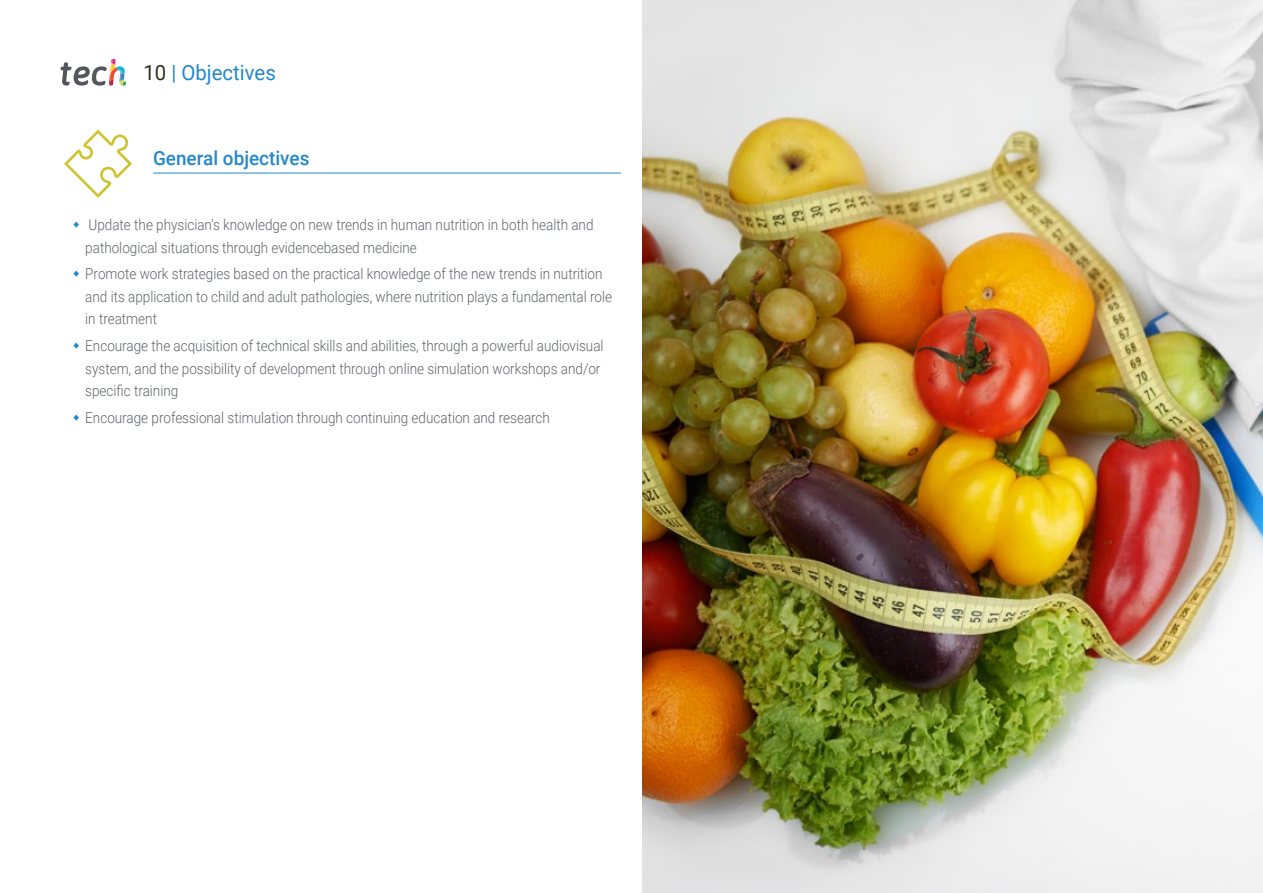
<style>
.page{position:relative;width:1263px;height:893px;background:#fff}
.page>*{position:absolute;margin:0;border:0;box-sizing:border-box;transform-origin:0 0}
.t1{font:21px "Roboto";color:#2488c9}
.t2{font:500 19.5px "Roboto";color:#2488c9}
.t3{font:300 15px/22.5px "Roboto";color:#61646a;scale:.9 1}
.s1{color:#312e20}
</style>
<div class="page">
<hr style="left:153px;top:173px;width:468px;height:1px;background:#2488c9">
<svg style="left:64px;top:130px;width:68px;height:68px"></svg>
<img style="left:642px;top:0;width:621px;height:893px">
<svg style="left:61px;top:59px;width:65px;height:27px"></svg>
<h1 class="t1" style="left:144px;top:57px;width:134px"><span class="s1">10</span> | Objectives</h1>
<h2 class="t2" style="left:153px;top:144px;width:158px">General objectives</h2>
<p class="t3" style="left:85px;top:213px;width:566px">Update the physician's knowledge on new trends in human nutrition in both health and pathological situations through evidencebased medicine</p>
<p class="t3" style="left:85px;top:262px;width:587px">Promote work strategies based on the practical knowledge of the new trends in nutrition and its application to child and adult pathologies, where nutrition plays a fundamental role in treatment</p>
<p class="t3" style="left:85px;top:334px;width:577px">Encourage the acquisition of technical skills and abilities, through a powerful audiovisual system, and the possibility of development through online simulation workshops and/or specific training</p>
<p class="t3" style="left:85px;top:406px;width:518px">Encourage professional stimulation through continuing education and research</p>
</div>
